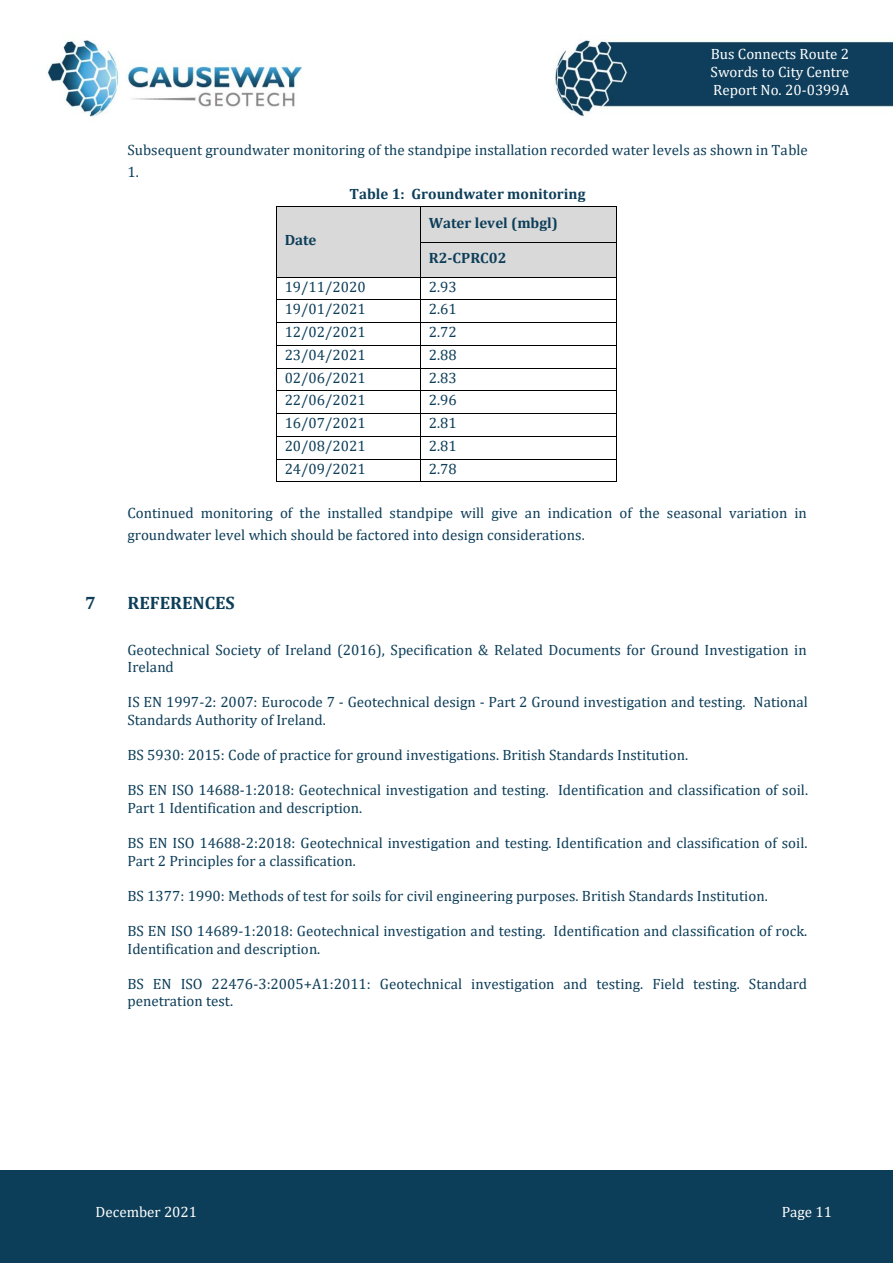
<style>
.page{position:relative;width:893px;height:1263px;background:#fff}
.page>*{position:absolute;margin:0;border:0;box-sizing:border-box;transform-origin:0 0}
.t1{font:700 18px "Cambria";color:#0d3e59}
.t2{font:15px/17.7px "Cambria";color:#0d3e59}
.t3{font:15px/17.5px "Cambria";color:#fff;text-align:justify}
.t4{font:700 15px "Cambria";color:#0d3e59}
</style>
<div class="page">
<img style="left:47px;top:40px;width:846px;height:77px">
<div style="left:0;top:1169px;width:893px;height:94px;background:#0d3e59"></div>
<div style="left:277px;top:207px;width:143px;height:70px;background:#d9d9d9"></div>
<div style="left:421px;top:207px;width:195px;height:35px;background:#d9d9d9"></div>
<hr style="left:277px;top:206px;width:143px;height:1px;background:#000">
<hr style="left:421px;top:206px;width:195px;height:1px;background:#000">
<hr style="left:276px;top:207px;width:1px;height:35px;background:#000">
<hr style="left:420px;top:207px;width:1px;height:35px;background:#000">
<hr style="left:616px;top:207px;width:1px;height:35px;background:#000">
<div style="left:421px;top:242px;width:195px;height:35px;background:#d9d9d9"></div>
<hr style="left:421px;top:242px;width:195px;height:1px;background:#000">
<hr style="left:276px;top:242px;width:1px;height:35px;background:#000">
<hr style="left:420px;top:242px;width:1px;height:35px;background:#000">
<hr style="left:616px;top:242px;width:1px;height:35px;background:#000">
<hr style="left:277px;top:277px;width:143px;height:1px;background:#000">
<hr style="left:421px;top:277px;width:195px;height:1px;background:#000">
<hr style="left:277px;top:299px;width:143px;height:1px;background:#000">
<hr style="left:421px;top:299px;width:195px;height:1px;background:#000">
<hr style="left:277px;top:322px;width:143px;height:1px;background:#000">
<hr style="left:421px;top:322px;width:195px;height:1px;background:#000">
<hr style="left:277px;top:345px;width:143px;height:1px;background:#000">
<hr style="left:421px;top:345px;width:195px;height:1px;background:#000">
<hr style="left:277px;top:368px;width:143px;height:1px;background:#000">
<hr style="left:421px;top:368px;width:195px;height:1px;background:#000">
<hr style="left:277px;top:390px;width:143px;height:1px;background:#000">
<hr style="left:421px;top:390px;width:195px;height:1px;background:#000">
<hr style="left:277px;top:413px;width:143px;height:1px;background:#000">
<hr style="left:421px;top:413px;width:195px;height:1px;background:#000">
<hr style="left:277px;top:436px;width:143px;height:1px;background:#000">
<hr style="left:421px;top:436px;width:195px;height:1px;background:#000">
<hr style="left:277px;top:459px;width:143px;height:1px;background:#000">
<hr style="left:421px;top:459px;width:195px;height:1px;background:#000">
<svg style="left:276px;top:277px;width:1px;height:205px"></svg>
<hr style="left:277px;top:481px;width:143px;height:1px;background:#000">
<svg style="left:420px;top:277px;width:1px;height:205px"></svg>
<hr style="left:421px;top:481px;width:195px;height:1px;background:#000">
<svg style="left:616px;top:277px;width:1px;height:205px"></svg>
<p class="t3" style="left:710px;top:45px;width:140px">Bus Connects Route 2<br>Swords to City Centre Report No. 20-0399A</p>
<p class="t2" style="left:127px;top:138px;width:682px;line-height:21.9px">Subsequent groundwater monitoring of the standpipe installation recorded water levels as shown in Table<br>1.</p>
<p class="t4" style="left:349px;top:184px;width:237px">Table 1: Groundwater monitoring</p>
<p class="t4" style="left:285px;top:231px;width:33px">Date</p>
<p class="t4" style="left:429px;top:213px;width:131px">Water level (mbgl)</p>
<p class="t4" style="left:429px;top:248px;width:79px">R2-CPRC02</p>
<p class="t2" style="left:285px;top:277px;width:82px">19/11/2020</p>
<p class="t2" style="left:429px;top:277px;width:29px">2.93</p>
<p class="t2" style="left:285px;top:300px;width:82px">19/01/2021</p>
<p class="t2" style="left:429px;top:300px;width:29px">2.61</p>
<p class="t2" style="left:285px;top:323px;width:82px">12/02/2021</p>
<p class="t2" style="left:429px;top:323px;width:29px">2.72</p>
<p class="t2" style="left:285px;top:346px;width:82px">23/04/2021</p>
<p class="t2" style="left:429px;top:346px;width:29px">2.88</p>
<p class="t2" style="left:285px;top:368px;width:82px">02/06/2021</p>
<p class="t2" style="left:429px;top:368px;width:29px">2.83</p>
<p class="t2" style="left:285px;top:391px;width:82px">22/06/2021</p>
<p class="t2" style="left:429px;top:391px;width:29px">2.96</p>
<p class="t2" style="left:285px;top:414px;width:82px">16/07/2021</p>
<p class="t2" style="left:429px;top:414px;width:29px">2.81</p>
<p class="t2" style="left:285px;top:436px;width:82px">20/08/2021</p>
<p class="t2" style="left:429px;top:436px;width:29px">2.81</p>
<p class="t2" style="left:285px;top:459px;width:82px">24/09/2021</p>
<p class="t2" style="left:429px;top:459px;width:29px">2.78</p>
<p class="t2" style="left:127px;top:502px;width:681px;line-height:22.2px">Continued monitoring of the installed standpipe will give an indication of the seasonal variation in groundwater level which should be factored into design considerations.</p>
<p class="t1" style="left:85px;top:592px;width:12px">7</p>
<p class="t1" style="left:127px;top:592px;width:109px">REFERENCES</p>
<p class="t2" style="left:127px;top:640px;width:681px">Geotechnical Society of Ireland (2016), Specification &amp; Related Documents for Ground Investigation in<br>Ireland</p>
<p class="t2" style="left:127px;top:693px;width:682px">IS EN 1997-2: 2007: Eurocode 7 - Geotechnical design - Part 2 Ground investigation and testing. National<br>Standards Authority of Ireland.</p>
<p class="t2" style="left:127px;top:746px;width:562px">BS 5930: 2015: Code of practice for ground investigations. British Standards Institution.</p>
<p class="t2" style="left:127px;top:781px;width:682px">BS EN ISO 14688-1:2018: Geotechnical investigation and testing. Identification and classification of soil.<br>Part 1 Identification and description.</p>
<p class="t2" style="left:127px;top:834px;width:681px">BS EN ISO 14688-2:2018: Geotechnical investigation and testing. Identification and classification of soil.<br>Part 2 Principles for a classification.</p>
<p class="t2" style="left:127px;top:886px;width:642px">BS 1377: 1990: Methods of test for soils for civil engineering purposes. British Standards Institution.</p>
<p class="t2" style="left:127px;top:921px;width:681px">BS EN ISO 14689-1:2018: Geotechnical investigation and testing. Identification and classification of rock.<br>Identification and description.</p>
<p class="t2" style="left:127px;top:974px;width:681px">BS EN ISO 22476-3:2005+A1:2011: Geotechnical investigation and testing. Field testing. Standard penetration test.</p>
<p class="t3" style="left:95px;top:1202px;width:103px">December 2021</p>
<p class="t3" style="left:782px;top:1202px;width:52px">Page 11</p>
</div>
